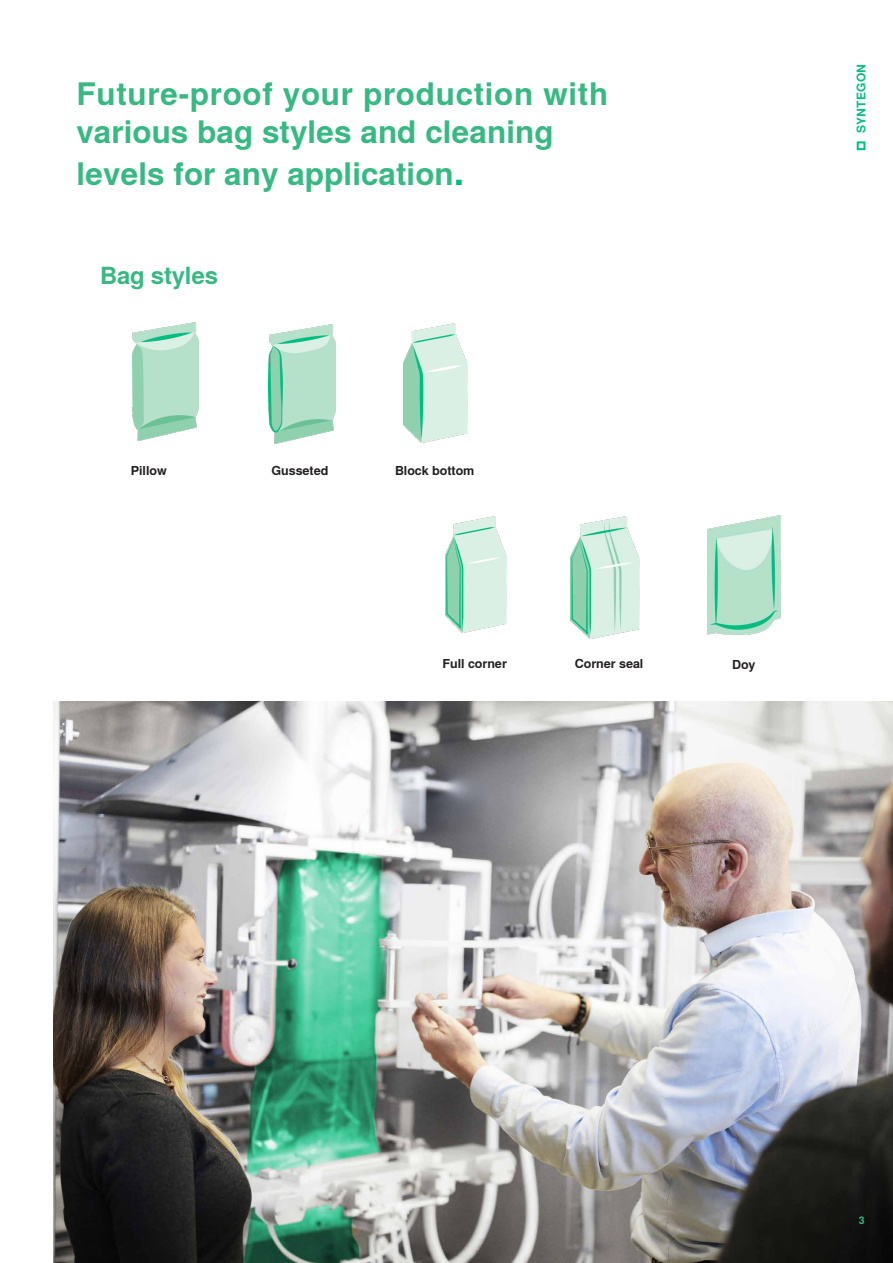
<style>
.page{position:relative;width:893px;height:1263px;background:#fff}
.page>*{position:absolute;margin:0;border:0;box-sizing:border-box;transform-origin:0 0}
.t1{font:700 31.5px/37.8px "Syntegon";letter-spacing:.02em;color:#38b983}
.t2{font:700 31.5px "Syntegon";color:#38b983}
.t3{font:700 24px "Syntegon";letter-spacing:-.01em;color:#38b983}
.Body{font:700 12.6px "Syntegon";letter-spacing:-.005em;color:#231f20}
.t4{font:700 12px "Syntegon";letter-spacing:.025em;color:#00bf83}
.Body-2{font:700 10.5px "Syntegon";color:#38b983}
.s1{font-size:37.5px;color:#00bf83}
</style>
<div class="page">
<svg style="left:857px;top:141px;width:8px;height:9px"></svg>
<img style="left:445px;top:517px;width:62px;height:116px">
<img style="left:707px;top:515px;width:73px;height:120px">
<img style="left:132px;top:322px;width:67px;height:119px">
<img style="left:268px;top:325px;width:67px;height:119px">
<img style="left:404px;top:323px;width:64px;height:120px">
<img style="left:571px;top:516px;width:69px;height:122px">
<img style="left:53px;top:701px;width:840px;height:562px">
<p class="t1" style="left:77px;top:75px;width:533px">Future-proof your production with various bag styles and cleaning</p>
<p class="t2" style="left:77px;top:151px;width:389px">levels for any application<span class="s1">.</span></p>
<h2 class="t3" style="left:100px;top:257px;width:119px">Bag styles</h2>
<p class="Body" style="left:131px;top:461px;width:37px">Pillow</p>
<p class="Body" style="left:271px;top:461px;width:59px">Gusseted</p>
<p class="Body" style="left:395px;top:461px;width:81px">Block bottom</p>
<p class="Body" style="left:443px;top:655px;width:66px">Full corner</p>
<p class="Body" style="left:575px;top:655px;width:70px">Corner seal</p>
<p class="Body" style="left:732px;top:655px;width:25px">Doy</p>
<p class="t4" style="left:852px;top:133px;width:71px;rotate:-90deg">SYNTEGON</p>
<p class="Body-2" style="left:859px;top:1213px;width:7px">3</p>
</div>
